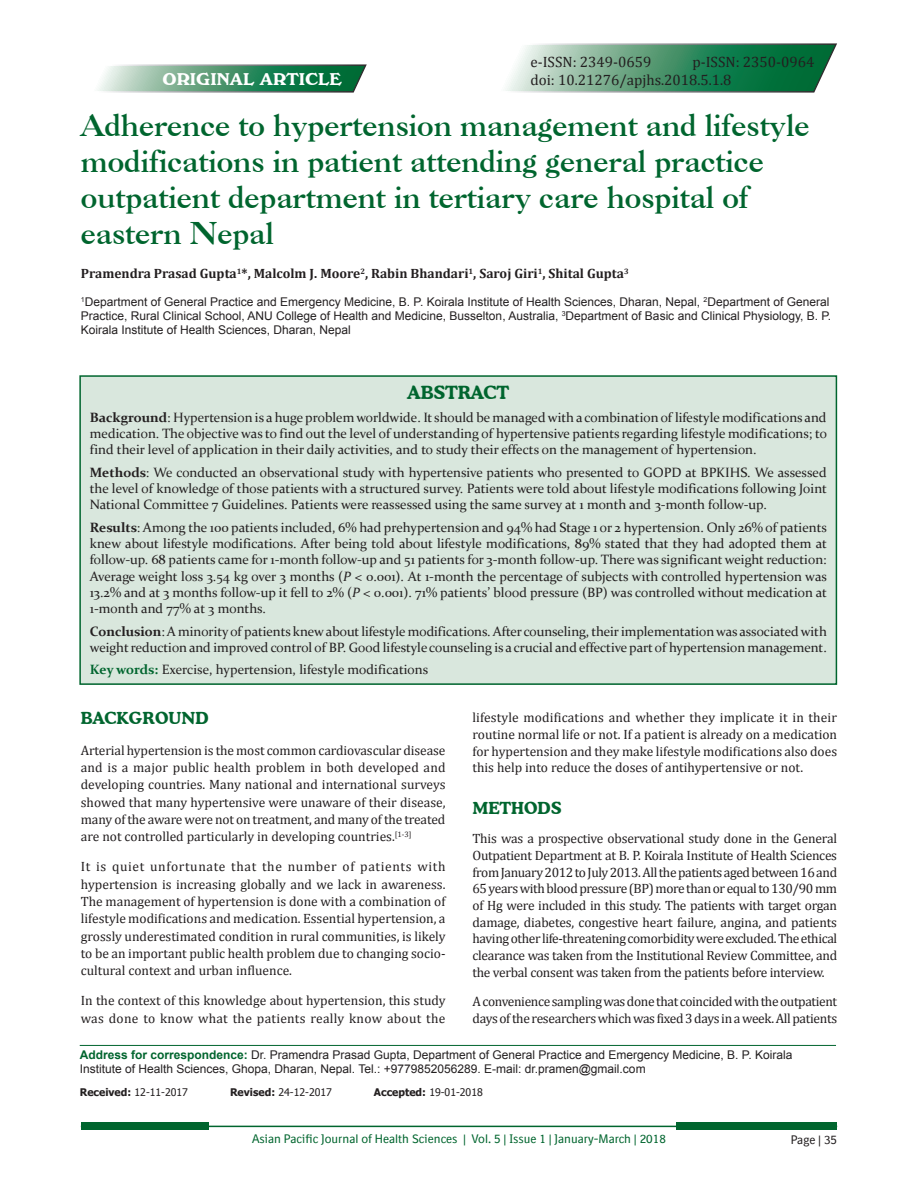
<style>
.page{position:relative;width:918px;height:1188px;background:#fff}
.page>*{position:absolute;margin:0;border:0;box-sizing:border-box;transform-origin:0 0}
.AT{font:700 30px/36px "Caslon BT";color:#00652e}
.ABSH{font:700 18px "Cooper BT";color:#00652e}
.t1{font:700 16.5px "Cooper BT";color:#00652e}
.AH{font:16.5px "Windsor BT";color:#fff}
.DOI{font:15px "Cambria";color:#231f20}
.TX{font:13.5px/17.4px "Cambria";color:#231f20;text-align:justify}
.ABS{font:13.5px/16.2px "Constantia";letter-spacing:-.005em;color:#231f20;text-align:justify}
.TX-2{font:13.5px/16.6px "Cambria";letter-spacing:-.025em;color:#231f20}
.AU{font:700 13.5px "Cambria";color:#231f20}
.KWD{font:13.5px "Constantia";color:#231f20}
.AFF{font:12px/14.4px "Arial";color:#231f20}
.ADD{font:12px/14.4px "Arial";color:#231f20}
.RF{font:12px "BI Sans";color:#00652e}
.RF_Recto{font:12px "BI Sans";color:#231f20}
.HIS{font:10.5px "Tahoma";color:#231f20}
.s1{font-weight:700}
.s2{font-style:italic}
.s3{font-weight:700;color:#00652e}
</style>
<div class="page">
<div style="left:81px;top:1122px;width:127px;height:8px;background:#00652e"></div>
<div style="left:677px;top:1122px;width:160px;height:8px;background:#00652e"></div>
<hr style="left:81px;top:1126px;width:756px;height:1px;background:#00652e">
<div style="left:80px;top:376px;width:756px;height:308px;background:#d9e7dd"></div>
<div style="left:79px;top:375px;width:758px;height:310px;border:2px solid #00652e"></div>
<hr style="left:80px;top:1045px;width:756px;height:1px;background:#00652e">
<svg style="left:98px;top:64px;width:269px;height:29px;background:#639f81"></svg>
<svg style="left:506px;top:43px;width:331px;height:50px;background:#61a181"></svg>
<p class="AH" style="left:163px;top:69px;width:181px">ORIGINAL ARTICLE</p>
<p class="DOI" style="left:530px;top:53px;width:122px">e-ISSN: 2349-0659</p>
<p class="DOI" style="left:692px;top:53px;width:123px">p-ISSN: 2350-0964</p>
<p class="DOI" style="left:530px;top:71px;width:203px">doi: 10.21276/apjhs.2018.5.1.8</p>
<p class="AT" style="left:81px;top:107px;width:730px">Adherence to hypertension management and lifestyle modifications in patient attending general practice outpatient department in tertiary care hospital of eastern Nepal</p>
<p class="AU" style="left:81px;top:264px;width:549px">Pramendra Prasad Gupta<sup>1</sup>*, Malcolm J. Moore<sup>2</sup>, Rabin Bhandari<sup>1</sup>, Saroj Giri<sup>1</sup>, Shital Gupta<sup>3</sup></p>
<p class="AFF" style="left:81px;top:294px;width:752px"><sup>1</sup>Department of General Practice and Emergency Medicine, B. P. Koirala Institute of Health Sciences, Dharan, Nepal, <sup>2</sup>Department of General<br>Practice, Rural Clinical School, ANU College of Health and Medicine, Busselton, Australia, <sup>3</sup>Department of Basic and Clinical Physiology, B. P.<br>Koirala Institute of Health Sciences, Dharan, Nepal</p>
<p class="ABSH" style="left:407px;top:382px;width:104px">ABSTRACT</p>
<p class="ABS" style="left:90px;top:409px;width:739px"><span class="s1">Background</span>: Hypertension is a huge problem worldwide. It should be managed with a combination of lifestyle modifications and medication. The objective was to find out the level of understanding of hypertensive patients regarding lifestyle modifications; to find their level of application in their daily activities, and to study their effects on the management of hypertension.</p>
<p class="ABS" style="left:90px;top:464px;width:739px"><span class="s1">Methods</span>: We conducted an observational study with hypertensive patients who presented to GOPD at BPKIHS. We assessed the level of knowledge of those patients with a structured survey. Patients were told about lifestyle modifications following Joint National Committee 7 Guidelines. Patients were reassessed using the same survey at 1 month and 3-month follow-up.</p>
<p class="ABS" style="left:90px;top:519px;width:739px"><span class="s1">Results</span>: Among the 100 patients included, 6% had prehypertension and 94% had Stage 1 or 2 hypertension. Only 26% of patients knew about lifestyle modifications. After being told about lifestyle modifications, 89% stated that they had adopted them at follow-up. 68 patients came for 1-month follow-up and 51 patients for 3-month follow-up. There was significant weight reduction:<br>Average weight loss 3.54 kg over 3 months (<span class="s2">P</span> &lt; 0.001). At 1-month the percentage of subjects with controlled hypertension was 13.2% and at 3 months follow-up it fell to 2% (<span class="s2">P</span> &lt; 0.001). 71% patients’ blood pressure (BP) was controlled without medication at 1-month and 77% at 3 months.</p>
<p class="ABS" style="left:90px;top:622px;width:738px"><span class="s1">Conclusion</span>: A minority of patients knew about lifestyle modifications. After counseling, their implementation was associated with weight reduction and improved control of BP. Good lifestyle counseling is a crucial and effective part of hypertension management.</p>
<p class="KWD" style="left:90px;top:661px;width:340px"><span class="s3">Key words:</span> Exercise, hypertension, lifestyle modifications</p>
<h1 class="t1" style="left:81px;top:708px;width:129px">BACKGROUND</h1>
<p class="TX" style="left:81px;top:741px;width:366px">Arterial hypertension is the most common cardiovascular disease and is a major public health problem in both developed and developing countries. Many national and international surveys showed that many hypertensive were unaware of their disease, many of the aware were not on treatment, and many of the treated are not controlled particularly in developing countries.<sup>[1-3]</sup></p>
<p class="TX" style="left:81px;top:858px;width:366px">It is quiet unfortunate that the number of patients with hypertension is increasing globally and we lack in awareness.<br>The management of hypertension is done with a combination of lifestyle modifications and medication. Essential hypertension, a grossly underestimated condition in rural communities, is likely to be an important public health problem due to changing socio&shy;cultural context and urban influence.</p>
<p class="TX" style="left:81px;top:992px;width:366px">In the context of this knowledge about hypertension, this study was done to know what the patients really know about the</p>
<p class="TX" style="left:472px;top:709px;width:366px;line-height:16.6px">lifestyle modifications and whether they implicate it in their routine normal life or not. If a patient is already on a medication for hypertension and they make lifestyle modifications also does this help into reduce the doses of antihypertensive or not.</p>
<h1 class="t1" style="left:472px;top:797px;width:90px">METHODS</h1>
<p class="TX" style="left:472px;top:830px;width:366px;line-height:16.6px">This was a prospective observational study done in the General Outpatient Department at B. P. Koirala Institute of Health Sciences from January 2012 to July 2013. All the patients aged between 16 and 65years with blood pressure (BP) more than or equal to 130/90mm of Hg were included in this study. The patients with target organ damage, diabetes, congestive heart failure, angina, and patients having other life-threatening comorbidity were excluded. The ethical clearance was taken from the Institutional Review Committee, and the verbal consent was taken from the patients before interview.</p>
<p class="TX-2" style="left:472px;top:993px;width:366px">A convenience sampling was done that coincided with the outpatient days of the researchers which was fixed 3days in a week. All patients</p>
<p class="ADD" style="left:80px;top:1047px;width:714px"><span class="s3">Address for correspondence:</span> Dr. Pramendra Prasad Gupta, Department of General Practice and Emergency Medicine, B. P. Koirala<br>Institute of Health Sciences, Ghopa, Dharan, Nepal. Tel.: +9779852056289. E-mail: dr.pramen@gmail.com</p>
<p class="HIS" style="left:80px;top:1085px;width:110px"><span class="s1">Received:</span> 12-11-2017</p>
<p class="HIS" style="left:230px;top:1085px;width:103px"><span class="s1">Revised:</span> 24-12-2017</p>
<p class="HIS" style="left:374px;top:1085px;width:110px"><span class="s1">Accepted:</span> 19-01-2018</p>
<p class="RF" style="left:252px;top:1132px;width:415px">Asian Pacific Journal of Health Sciences | Vol. 5 | Issue 1 | January-March | 2018</p>
<p class="RF_Recto" style="left:791px;top:1133px;width:48px">Page | 35</p>
</div>
